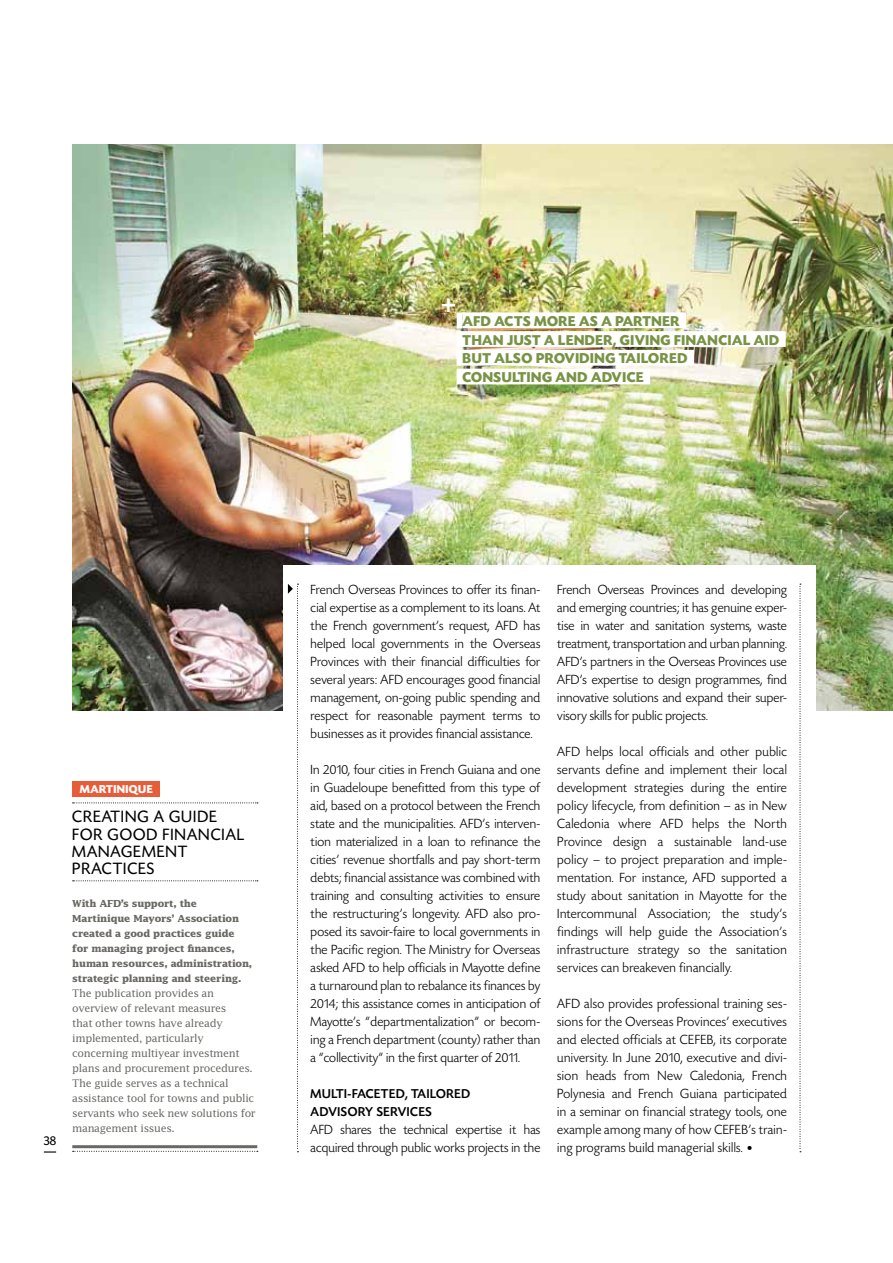
<style>
.page{position:relative;width:893px;height:1263px;background:#fff}
.page>*{position:absolute;margin:0;border:0;box-sizing:border-box;transform-origin:0 0}
.t1{font:700 23.4px "Lucida";color:#fff}
.t2{font:17.25px/17.2px "Today SH";letter-spacing:.06em;color:#000}
.t3{font:700 15px/18.8px "Today SH";letter-spacing:.04em;color:#789344}
.t4{font:300 13.95px/18px "Today SH";letter-spacing:.02em;color:#000;text-align:justify}
.t5{font:500 13.5px/18px "Today SH";letter-spacing:.05em;color:#000}
.t6{font:13.5px "Today SH";color:#000}
.t7{font:700 12px "Today SH";color:#fff}
.t8{font:10.5px/15px "Lucida";letter-spacing:-.03em;color:#6a6864}
.t9{font:700 9.75px/15px "Lucida";letter-spacing:-.02em;color:#6a6864}
.s1{font-family:"Lucida";font-weight:400;font-size:11.25px}
</style>
<div class="page">
<svg style="left:44px;top:1151px;width:12px;height:1px"></svg>
<img style="left:72px;top:144px;width:821px;height:566px">
<div style="left:283px;top:565px;width:532px;height:258px;background:#fff"></div>
<svg style="left:800px;top:584px;width:1px;height:568px"></svg>
<svg style="left:73px;top:802px;width:185px;height:1px"></svg>
<svg style="left:73px;top:880px;width:185px;height:1px"></svg>
<div style="left:72px;top:781px;width:88px;height:15px;background:#e75c39"></div>
<svg style="left:73px;top:1151px;width:185px;height:1px"></svg>
<hr style="left:72px;top:1145px;width:185px;height:3px;background:#6a6864">
<div style="left:457px;top:313px;width:6px;height:15px;background:#fff"></div>
<div style="left:463px;top:312px;width:223px;height:16px;background:#fff"></div>
<div style="left:457px;top:331px;width:329px;height:16px;background:#fff"></div>
<div style="left:457px;top:350px;width:237px;height:16px;background:#fff"></div>
<div style="left:457px;top:369px;width:193px;height:15px;background:#fff"></div>
<svg style="left:288px;top:584px;width:10px;height:568px"></svg>
<h1 class="t1" style="left:441px;top:289px;width:18px">+</h1>
<p class="t3" style="left:463px;top:312px;width:318px">AFD ACTS MORE AS A PARTNER<br>THAN JUST A LENDER, GIVING FINANCIAL AID<br>BUT ALSO PROVIDING TAILORED<br>CONSULTING AND ADVICE</p>
<p class="t6" style="left:44px;top:1134px;width:14px">38</p>
<p class="t7" style="left:80px;top:783px;width:19px">MARTINIQUE</p>
<p class="t2" style="left:72px;top:809px;width:173px">CREATING A GUIDE<br>FOR GOOD FINANCIAL<br>MANAGEMENT<br>PRACTICES</p>
<p class="t9" style="left:72px;top:896px;width:181px">With AFD’s support, the<br>Martinique Mayors’ Association created a good practices guide for managing project finances, human resources, administration, strategic planning and steering.</p>
<p class="t8" style="left:72px;top:986px;width:185px">The publication provides an overview of relevant measures<br>that other towns have already implemented, particularly concerning multiyear investment plans and procurement procedures.<br>The guide serves as a technical assistance tool for towns and public servants who seek new solutions for management issues.</p>
<p class="t4" style="left:311px;top:581px;width:231px">French Overseas Provinces to offer its finan&shy;cial expertise as a complement to its loans. At the French government’s request, AFD has helped local governments in the Overseas Provinces with their financial difficulties for several years: AFD encourages good financial management, on-going public spending and respect for reasonable payment terms to businesses as it provides financial assistance.</p>
<p class="t4" style="left:311px;top:761px;width:231px">In 2010, four cities in French Guiana and one in Guadeloupe benefitted from this type of aid, based on a protocol between the French state and the municipalities. AFD’s interven&shy;tion materialized in a loan to refinance the cities’ revenue shortfalls and pay short-term debts; financial assistance was combined with training and consulting activities to ensure the restructuring’s longevity. AFD also pro&shy;posed its savoir-faire to local governments in the Pacific region. The Ministry for Overseas asked AFD to help officials in Mayotte define a turnaround plan to rebalance its finances by 2014; this assistance comes in anticipation of Mayotte’s “departmentalization” or becom&shy;ing a French department (county) rather than a “collectivity” in the first quarter of 2011.</p>
<p class="t5" style="left:311px;top:1085px;width:161px">MULTI-FACETED, TAILORED<br>ADVISORY SERVICES</p>
<p class="t4" style="left:311px;top:1121px;width:231px">AFD shares the technical expertise it has acquired through public works projects in the</p>
<p class="t4" style="left:557px;top:581px;width:231px">French Overseas Provinces and developing and emerging countries; it has genuine exper&shy;tise in water and sanitation systems, waste treatment, transportation and urban planning.<br>AFD’s partners in the Overseas Provinces use AFD’s expertise to design programmes, find innovative solutions and expand their super&shy;visory skills for public projects.</p>
<p class="t4" style="left:557px;top:743px;width:231px">AFD helps local officials and other public servants define and implement their local development strategies during the entire policy lifecycle, from definition – as in New Caledonia where AFD helps the North Province design a sustainable land-use policy – to project preparation and imple&shy;mentation. For instance, AFD supported a study about sanitation in Mayotte for the Intercommunal Association; the study’s findings will help guide the Association’s infrastructure strategy so the sanitation services can breakeven financially.</p>
<p class="t4" style="left:557px;top:995px;width:231px">AFD also provides professional training ses&shy;sions for the Overseas Provinces’ executives and elected officials at CEFEB, its corporate university. In June 2010, executive and divi&shy;sion heads from New Caledonia, French Polynesia and French Guiana participated in a seminar on financial strategy tools, one example among many of how CEFEB’s train&shy;ing programs build managerial skills. <span class="s1">•</span></p>
</div>
